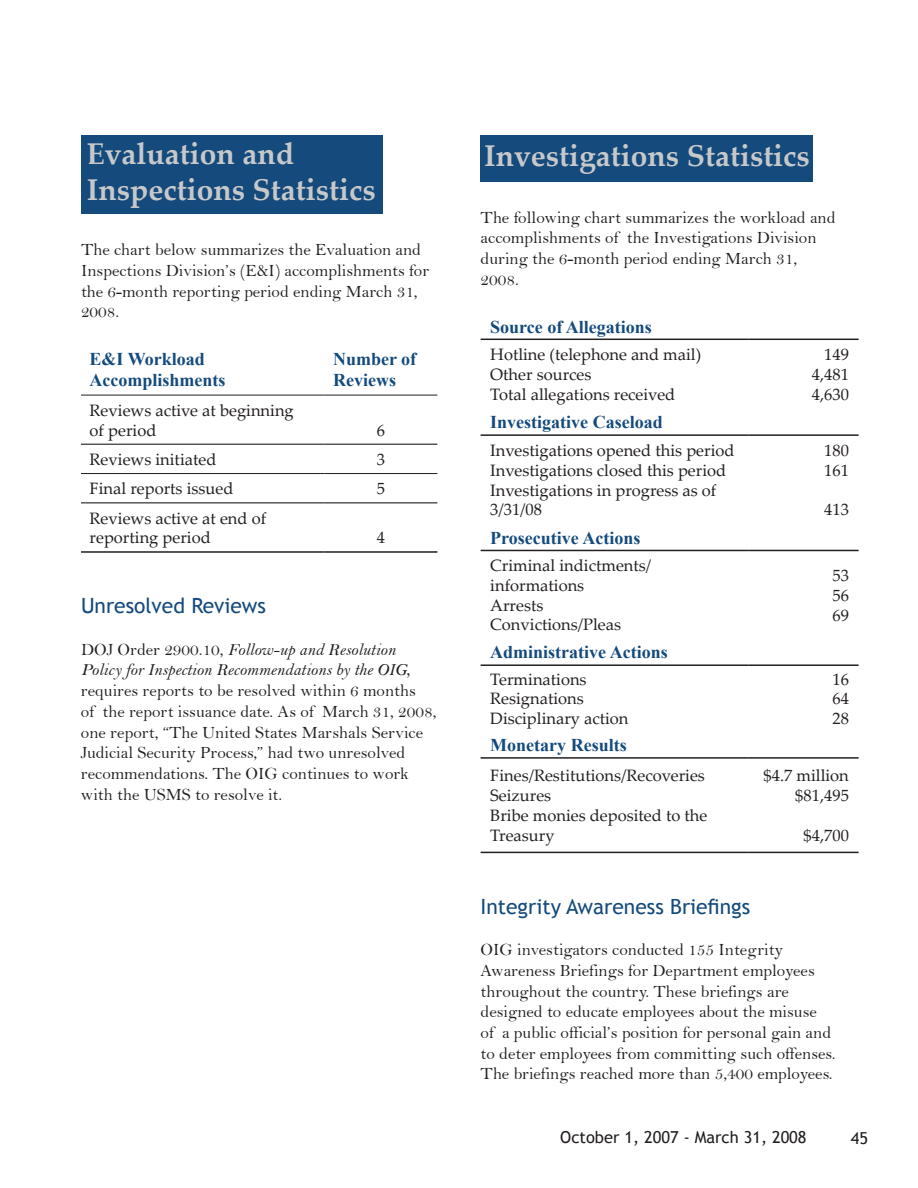
<style>
.page{position:relative;width:918px;height:1188px;background:#fff}
.page>*{position:absolute;margin:0;border:0;box-sizing:border-box;transform-origin:0 0}
.t1{font:700 30px/36px "Palatino Linotype";color:#c7c8ca}
.t2{font:21px "Trebuchet MS";color:#144a7c}
.t3{font:700 18px/21.6px "Times New Roman";color:#144a7c}
.t4{font:17.25px/20.7px "Bell";color:#231f20}
.t5{font:17.25px/20.7px "Bell MT Italic";color:#231f20}
.t6{font:16.5px/19.8px "Palatino Linotype";color:#231f20}
.t7{font:16.5px "Trebuchet MS";color:#231f20}
.s1{font-family:"Bell"}
</style>
<div class="page">
<div style="left:81px;top:135px;width:302px;height:79px;background:#144a7c"></div>
<hr style="left:81px;top:395px;width:243px;height:1px;background:#231f20">
<hr style="left:324px;top:395px;width:113px;height:1px;background:#231f20">
<hr style="left:81px;top:473px;width:243px;height:1px;background:#231f20">
<hr style="left:324px;top:473px;width:113px;height:1px;background:#231f20">
<hr style="left:81px;top:444px;width:243px;height:1px;background:#231f20">
<hr style="left:324px;top:444px;width:113px;height:1px;background:#231f20">
<hr style="left:81px;top:502px;width:243px;height:1px;background:#231f20">
<hr style="left:324px;top:502px;width:113px;height:1px;background:#231f20">
<hr style="left:81px;top:551px;width:243px;height:2px;background:#231f20">
<hr style="left:324px;top:551px;width:113px;height:2px;background:#231f20">
<div style="left:481px;top:135px;width:332px;height:46px;background:#144a7c"></div>
<hr style="left:481px;top:339px;width:267px;height:1px;background:#231f20">
<hr style="left:748px;top:339px;width:111px;height:1px;background:#231f20">
<hr style="left:481px;top:434px;width:267px;height:2px;background:#231f20">
<hr style="left:748px;top:434px;width:111px;height:2px;background:#231f20">
<hr style="left:481px;top:550px;width:267px;height:1px;background:#231f20">
<hr style="left:748px;top:550px;width:111px;height:1px;background:#231f20">
<hr style="left:481px;top:664px;width:267px;height:2px;background:#231f20">
<hr style="left:748px;top:664px;width:111px;height:2px;background:#231f20">
<hr style="left:481px;top:757px;width:267px;height:2px;background:#231f20">
<hr style="left:748px;top:757px;width:111px;height:2px;background:#231f20">
<hr style="left:481px;top:852px;width:267px;height:1px;background:#231f20">
<hr style="left:748px;top:852px;width:111px;height:1px;background:#231f20">
<h1 class="t1" style="left:87px;top:135px;width:291px">Evaluation and<br>Inspections Statistics</h1>
<p class="t4" style="left:81px;top:239px;width:350px">The chart below summarizes the Evaluation and Inspections Division’s (E&amp;I) accomplishments for the 6-month reporting period ending March 31, 2008.</p>
<p class="t3" style="left:90px;top:348px;width:137px">E&amp;I Workload<br>Accomplishments</p>
<p class="t3" style="left:333px;top:348px;width:85px">Number of<br>Reviews</p>
<p class="t6" style="left:90px;top:400px;width:206px">Reviews active at beginning of period</p>
<p class="t6" style="left:377px;top:419px;width:10px">6</p>
<p class="t6" style="left:90px;top:449px;width:128px">Reviews initiated</p>
<p class="t6" style="left:377px;top:449px;width:10px">3</p>
<p class="t6" style="left:90px;top:478px;width:145px">Final reports issued</p>
<p class="t6" style="left:377px;top:478px;width:10px">5</p>
<p class="t6" style="left:90px;top:507px;width:178px">Reviews active at end of reporting period</p>
<p class="t6" style="left:377px;top:527px;width:10px">4</p>
<p class="t2" style="left:81px;top:594px;width:187px">Unresolved Reviews</p>
<p class="t5" style="left:81px;top:639px;width:331px"><span class="s1">DOJ Order 2900.10,</span> Follow-up and Resolution<br>Policy for Inspection Recommendations by the OIG,</p>
<p class="t4" style="left:81px;top:680px;width:357px">requires reports to be resolved within 6 months<br>of the report issuance date. As of March 31, 2008, one report, “The United States Marshals Service Judicial Security Process,” had two unresolved recommendations. The OIG continues to work with the USMS to resolve it.</p>
<h1 class="t1" style="left:484px;top:137px;width:327px">Investigations Statistics</h1>
<p class="t4" style="left:481px;top:207px;width:356px">The following chart summarizes the workload and accomplishments of the Investigations Division during the 6-month period ending March 31, 2008.</p>
<p class="t3" style="left:490px;top:315px;width:163px">Source of Allegations</p>
<p class="t6" style="left:490px;top:344px;width:212px">Hotline (telephone and mail)<br>Other sources<br>Total allegations received</p>
<p class="t6" style="left:812px;top:344px;width:39px;text-align:justify;text-indent:12px">149<br>4,481<br>4,630</p>
<p class="t3" style="left:490px;top:411px;width:174px">Investigative Caseload</p>
<p class="t6" style="left:490px;top:440px;width:246px">Investigations opened this period<br>Investigations closed this period<br>Investigations in progress as of<br>3/31/08</p>
<p class="t6" style="left:824px;top:440px;width:26px">180<br>161</p>
<p class="t6" style="left:824px;top:499px;width:26px">413</p>
<p class="t3" style="left:490px;top:526px;width:152px">Prosecutive Actions</p>
<p class="t6" style="left:490px;top:555px;width:162px">Criminal indictments/ informations<br>Arrests<br>Convictions/Pleas</p>
<p class="t6" style="left:832px;top:565px;width:18px;text-align:justify">53<br>56<br>69</p>
<p class="t3" style="left:490px;top:641px;width:179px">Administrative Actions</p>
<p class="t6" style="left:490px;top:669px;width:140px">Terminations<br>Resignations<br>Disciplinary action</p>
<p class="t6" style="left:832px;top:669px;width:18px;text-align:justify">16<br>64<br>28</p>
<p class="t3" style="left:490px;top:734px;width:138px">Monetary Results</p>
<p class="t6" style="left:490px;top:765px;width:219px">Fines/Restitutions/Recoveries<br>Seizures<br>Bribe monies deposited to the<br>Treasury</p>
<p class="t6" style="left:764px;top:765px;width:87px;text-align:right">$4.7 million $81,495</p>
<p class="t6" style="left:804px;top:825px;width:47px">$4,700</p>
<p class="t2" style="left:481px;top:894px;width:271px">Integrity Awareness Briefings</p>
<p class="t4" style="left:481px;top:939px;width:356px">OIG investigators conducted 155 Integrity Awareness Briefings for Department employees throughout the country. These briefings are designed to educate employees about the misuse<br>of a public official’s position for personal gain and to deter employees from committing such offenses.<br>The briefings reached more than 5,400 employees.</p>
<p class="t7" style="left:560px;top:1128px;width:248px">October 1, 2007 - March 31, 2008</p>
<p class="t7" style="left:851px;top:1128px;width:19px">45</p>
</div>
